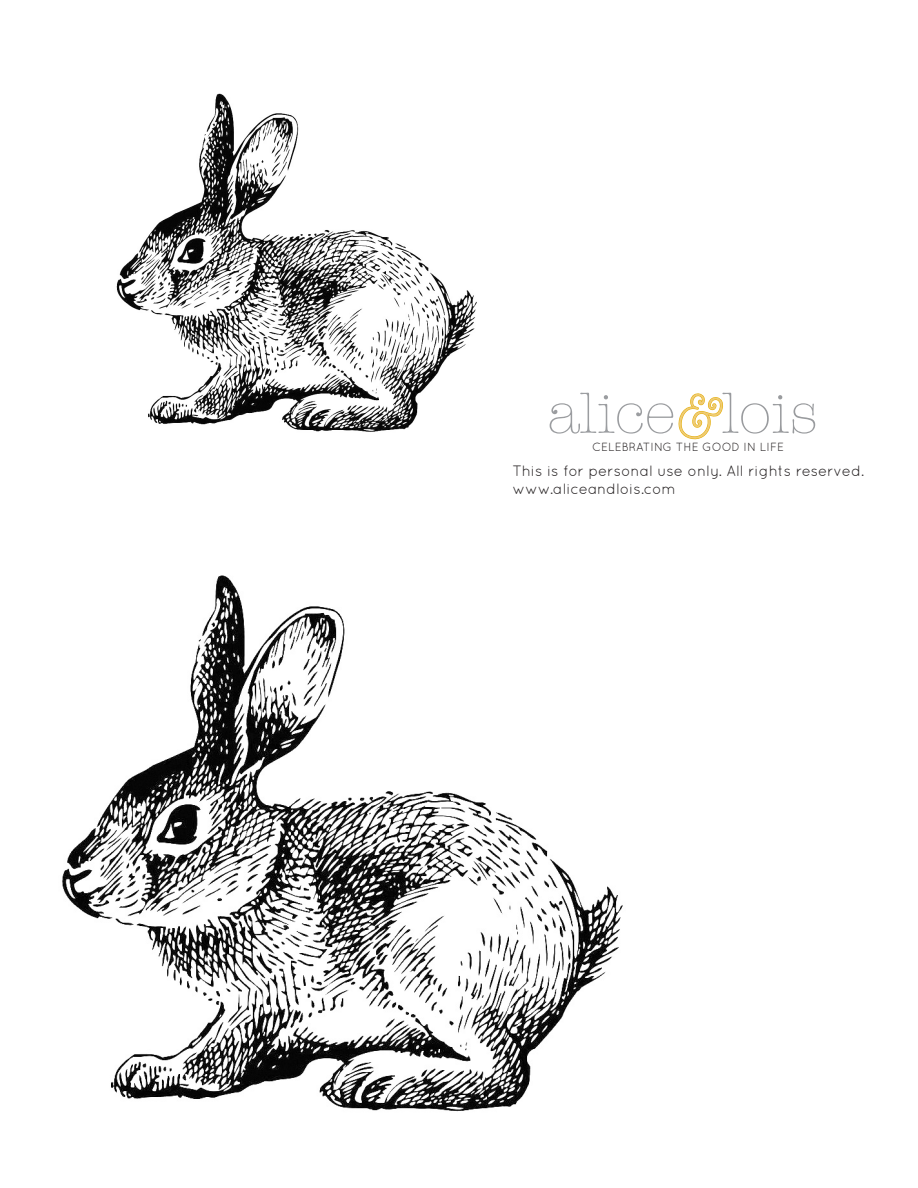
<style>
.page{position:relative;width:918px;height:1188px;background:#fff}
.page>*{position:absolute;margin:0;border:0;box-sizing:border-box;transform-origin:0 0}
.t1{font:300 58.8px "American Typewriter";color:#9b9da0}
.t2{font:300 58.8px "American Typewriter";color:#999b9e}
.t3{font:15px "Quicksand";color:#231f20}
.t4{font:11.85px "Quicksand";color:#231f20}
</style>
<div class="page">
<img style="left:62px;top:575px;width:561px;height:537px">
<img style="left:116px;top:93px;width:361px;height:339px">
<svg style="left:678px;top:393px;width:45px;height:47px"></svg>
<p class="t1" style="left:548px;top:370px;width:130px">alice</p>
<p class="t2" style="left:722px;top:370px;width:98px">lois</p>
<p class="t4" style="left:592px;top:440px;width:194px">CELEBRATING THE GOOD IN LIFE</p>
<p class="t3" style="left:512px;top:462px;width:353px">This is for personal use only. All rights reserved.</p>
<p class="t3" style="left:512px;top:480px;width:165px">www.aliceandlois.com</p>
</div>
